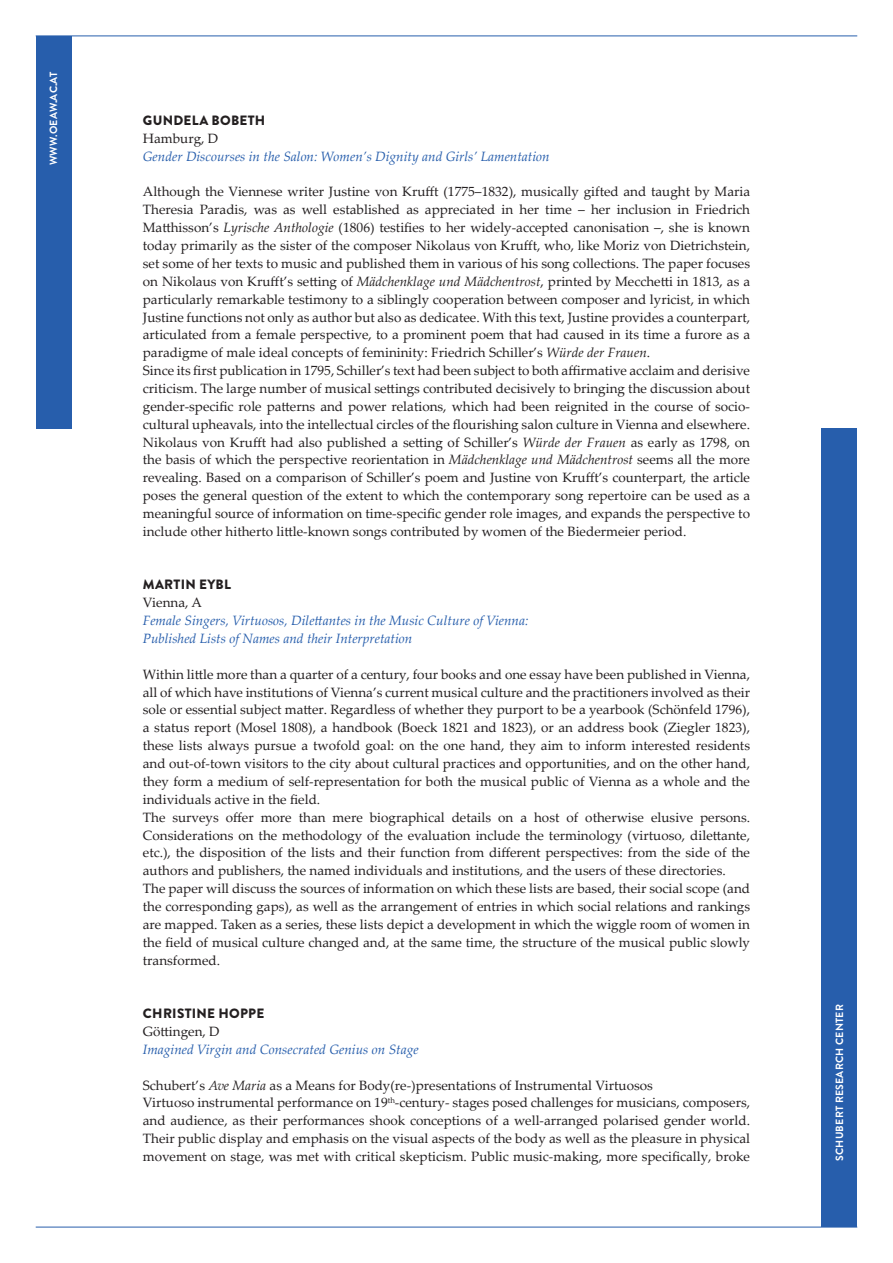
<style>
.page{position:relative;width:893px;height:1263px;background:#fff}
.page>*{position:absolute;margin:0;border:0;box-sizing:border-box;transform-origin:0 0}
.t1{font:13.5px/17.9px "Palatino Linotype";color:#231f20}
.t2{font:italic 13.5px/17.9px "Palatino Linotype";color:#275eac}
.t3{font:900 13.5px "Brandon Grotesque";letter-spacing:.02em;color:#231f20}
.t4{font:700 10.5px "Brandon Grotesque";letter-spacing:.02em;color:#fff}
.s1{font-style:italic}
</style>
<div class="page">
<div style="left:36px;top:36px;width:35px;height:393px;background:#275eac"></div>
<div style="left:821px;top:429px;width:36px;height:798px;background:#275eac"></div>
<hr style="left:36px;top:36px;width:821px;height:1px;background:#275eac">
<hr style="left:36px;top:1227px;width:821px;height:1px;background:#275eac">
<p class="t4" style="left:46px;top:165px;width:95px;rotate:-90deg">WWW.OEAW.AC.AT</p>
<p class="t3" style="left:143px;top:111px;width:124px">GUNDELA BOBETH</p>
<p class="t1" style="left:143px;top:129px;width:77px">Hamburg, D</p>
<p class="t2" style="left:143px;top:147px;width:408px">Gender Discourses in the Salon: Women’s Dignity and Girls’ Lamentation</p>
<p class="t1" style="left:143px;top:182px;width:609px">Although the Viennese writer Justine von Krufft (1775–1832), musically gifted and taught by Maria Theresia Paradis, was as well established as appreciated in her time – her inclusion in Friedrich Matthisson’s <span class="s1">Lyrische Anthologie</span> (1806) testifies to her widely-accepted canonisation –, she is known today primarily as the sister of the composer Nikolaus von Krufft, who, like Moriz von Dietrichstein, set some of her texts to music and published them in various of his song collections. The paper focuses on Nikolaus von Krufft’s setting of <span class="s1">Mädchenklage und Mädchentrost</span>, printed by Mecchetti in 1813, as a particularly remarkable testimony to a siblingly cooperation between composer and lyricist, in which Justine functions not only as author but also as dedicatee. With this text, Justine provides a counterpart, articulated from a female perspective, to a prominent poem that had caused in its time a furore as a paradigme of male ideal concepts of femininity: Friedrich Schiller’s <span class="s1">Würde der Frauen</span>.<br>Since its first publication in 1795, Schiller’s text had been subject to both affirmative acclaim and derisive criticism. The large number of musical settings contributed decisively to bringing the discussion about gender-specific role patterns and power relations, which had been reignited in the course of socio&shy;cultural upheavals, into the intellectual circles of the flourishing salon culture in Vienna and elsewhere.<br>Nikolaus von Krufft had also published a setting of Schiller’s <span class="s1">Wü rde der Frauen</span> as early as 1798, on the basis of which the perspective reorientation in <span class="s1">Mädchenklage und Mädchentrost</span> seems all the more revealing. Based on a comparison of Schiller’s poem and Justine von Krufft’s counterpart, the article poses the general question of the extent to which the contemporary song repertoire can be used as a meaningful source of information on time-specific gender role images, and expands the perspective to include other hitherto little-known songs contributed by women of the Biedermeier period.</p>
<p class="t3" style="left:143px;top:575px;width:90px">MARTIN EYBL</p>
<p class="t1" style="left:143px;top:593px;width:61px">Vienna, A</p>
<p class="t2" style="left:143px;top:611px;width:387px">Female Singers, Virtuosos, Dilettantes in the Music Culture of Vienna:<br>Published Lists of Names and their Interpretation</p>
<p class="t1" style="left:143px;top:665px;width:609px">Within little more than a quarter of a century, four books and one essay have been published in Vienna, all of which have institutions of Vienna’s current musical culture and the practitioners involved as their sole or essential subject matter. Regardless of whether they purport to be a yearbook (Schönfeld 1796), a status report (Mosel 1808), a handbook (Boeck 1821 and 1823), or an address book (Ziegler 1823), these lists always pursue a twofold goal: on the one hand, they aim to inform interested residents and out-of-town visitors to the city about cultural practices and opportunities, and on the other hand, they form a medium of self-representation for both the musical public of Vienna as a whole and the individuals active in the field.<br>The surveys offer more than mere biographical details on a host of otherwise elusive persons.<br>Considerations on the methodology of the evaluation include the terminology (virtuoso, dilettante, etc.), the disposition of the lists and their function from different perspectives: from the side of the authors and publishers, the named individuals and institutions, and the users of these directories.<br>The paper will discuss the sources of information on which these lists are based, their social scope (and the corresponding gaps), as well as the arrangement of entries in which social relations and rankings are mapped. Taken as a series, these lists depict a development in which the wiggle room of women in the field of musical culture changed and, at the same time, the structure of the musical public slowly transformed.</p>
<p class="t3" style="left:143px;top:1004px;width:123px">CHRISTINE HOPPE</p>
<p class="t1" style="left:143px;top:1022px;width:78px">Göttingen, D</p>
<p class="t2" style="left:143px;top:1040px;width:277px">Imagined Virgin and Consecrated Genius on Stage</p>
<p class="t1" style="left:143px;top:1075px;width:609px">Schubert’s <span class="s1">Ave Maria</span> as a Means for Body(re-)presentations of Instrumental Virtuosos<br>Virtuoso instrumental performance on 19<sup>th</sup>-century- stages posed challenges for musicians, composers, and audience, as their performances shook conceptions of a well-arranged polarised gender world.<br>Their public display and emphasis on the visual aspects of the body as well as the pleasure in physical movement on stage, was met with critical skepticism. Public music-making, more specifically, broke</p>
<p class="t4" style="left:832px;top:1161px;width:158px;rotate:-90deg">SCHUBERT RESEARCH CENTER</p>
</div>
